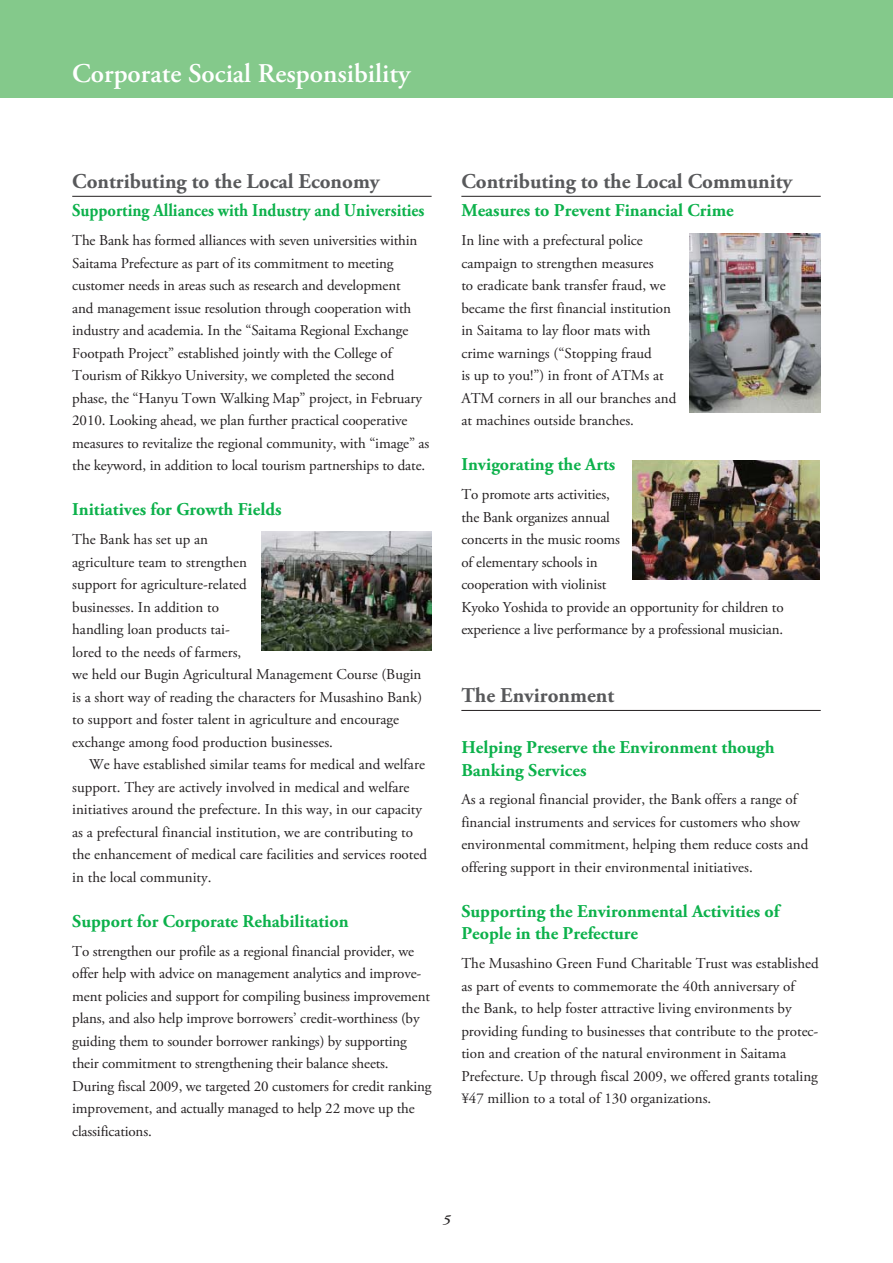
<style>
.page{position:relative;width:893px;height:1263px;background:#fff}
.page>*{position:absolute;margin:0;border:0;box-sizing:border-box;transform-origin:0 0}
.t1{font:600 27px "Adobe Garamond Pro";color:#fff}
.t2{font:700 21px "Adobe Garamond Pro";color:#58595b}
.t3{font:700 18px/22.5px "Adobe Garamond Pro";color:#0cb14b}
.t4{font:700 18px "Adobe Garamond Pro";color:#0cb14b;scale:.92 1}
.t5{font:15px/22.5px "Adobe Garamond Pro";color:#231f20}
.t6{font:italic 600 13.5px "Adobe Garamond Pro";color:#231f20;scale:1.11 1}
</style>
<div class="page">
<hr style="left:72px;top:196px;width:360px;height:1px;background:#231f20">
<hr style="left:461px;top:196px;width:360px;height:1px;background:#231f20">
<hr style="left:461px;top:710px;width:360px;height:1px;background:#231f20">
<img style="left:261px;top:532px;width:171px;height:119px">
<img style="left:689px;top:233px;width:132px;height:180px">
<img style="left:633px;top:460px;width:187px;height:119px">
<div style="left:0;top:0;width:893px;height:98px;background:#84c98b"></div>
<p class="t1" style="left:72px;top:63px;width:339px">Corporate Social Responsibility</p>
<p class="t2" style="left:72px;top:172px;width:309px">Contributing to the Local Economy</p>
<p class="t4" style="left:72px;top:203px;width:384px">Supporting Alliances with Industry and Universities</p>
<p class="t5" style="left:72px;top:231px;width:359px">The Bank has formed alliances with seven universities within Saitama Prefecture as part of its commitment to meeting customer needs in areas such as research and development<br>and management issue resolution through cooperation with industry and academia. In the “Saitama Regional Exchange Footpath Project” established jointly with the College of Tourism of Rikkyo University, we completed the second phase, the “Hanyu Town Walking Map” project, in February 2010. Looking ahead, we plan further practical cooperative measures to revitalize the regional community, with “image” as the keyword, in addition to local tourism partnerships to date.</p>
<p class="t3" style="left:72px;top:500px;width:211px">Initiatives for Growth Fields</p>
<p class="t5" style="left:72px;top:529px;width:137px">The Bank has set up an</p>
<p class="t5" style="left:72px;top:552px;width:176px">agriculture team to strengthen</p>
<p class="t5" style="left:72px;top:574px;width:176px">support for agriculture-related</p>
<p class="t5" style="left:72px;top:597px;width:148px">businesses. In addition to</p>
<p class="t5" style="left:72px;top:619px;width:159px">handling loan products tai-</p>
<p class="t5" style="left:72px;top:642px;width:171px">lored to the needs of farmers,</p>
<p class="t5" style="left:72px;top:664px;width:351px">we held our Bugin Agricultural Management Course (Bugin</p>
<p class="t5" style="left:72px;top:687px;width:351px">is a short way of reading the characters for Musashino Bank)</p>
<p class="t5" style="left:72px;top:709px;width:328px">to support and foster talent in agriculture and encourage</p>
<p class="t5" style="left:72px;top:732px;width:262px">exchange among food production businesses.</p>
<p class="t5" style="left:89px;top:754px;width:337px">We have established similar teams for medical and welfare</p>
<p class="t5" style="left:72px;top:777px;width:339px">support. They are actively involved in medical and welfare</p>
<p class="t5" style="left:72px;top:799px;width:351px">initiatives around the prefecture. In this way, in our capacity</p>
<p class="t5" style="left:72px;top:822px;width:342px">as a prefectural financial institution, we are contributing to</p>
<p class="t5" style="left:72px;top:844px;width:356px">the enhancement of medical care facilities and services rooted</p>
<p class="t5" style="left:72px;top:867px;width:141px">in the local community.</p>
<p class="t3" style="left:72px;top:911px;width:278px">Support for Corporate Rehabilitation</p>
<p class="t5" style="left:72px;top:941px;width:361px">To strengthen our profile as a regional financial provider, we offer help with advice on management analytics and improve&shy;ment policies and support for compiling business improvement plans, and also help improve borrowers’ credit-worthiness (by guiding them to sounder borrower rankings) by supporting their commitment to strengthening their balance sheets.<br>During fiscal 2009, we targeted 20 customers for credit ranking improvement, and actually managed to help 22 move up the classifications.</p>
<p class="t2" style="left:461px;top:172px;width:333px">Contributing to the Local Community</p>
<p class="t3" style="left:461px;top:201px;width:274px">Measures to Prevent Financial Crime</p>
<p class="t5" style="left:461px;top:231px;width:216px">In line with a prefectural police campaign to strengthen measures<br>to eradicate bank transfer fraud, we became the first financial institution in Saitama to lay floor mats with crime warnings (“Stopping fraud<br>is up to you!”) in front of ATMs at ATM corners in all our branches and at machines outside branches.</p>
<p class="t3" style="left:461px;top:455px;width:156px">Invigorating the Arts</p>
<p class="t5" style="left:461px;top:484px;width:324px">To promote arts activities,<br>the Bank organizes annual<br>concerts in the music rooms<br>of elementary schools in<br>cooperation with violinist<br>Kyoko Yoshida to provide an opportunity for children to experience a live performance by a professional musician.</p>
<p class="t2" style="left:461px;top:686px;width:154px">The Environment</p>
<p class="t3" style="left:461px;top:738px;width:315px">Helping Preserve the Environment though<br>Banking Services</p>
<p class="t5" style="left:461px;top:790px;width:348px">As a regional financial provider, the Bank offers a range of financial instruments and services for customers who show environmental commitment, helping them reduce costs and offering support in their environmental initiatives.</p>
<p class="t3" style="left:461px;top:901px;width:319px">Supporting the Environmental Activities of<br>People in the Prefecture</p>
<p class="t5" style="left:461px;top:954px;width:359px">The Musashino Green Fund Charitable Trust was established as part of events to commemorate the 40th anniversary of<br>the Bank, to help foster attractive living environments by providing funding to businesses that contribute to the protec&shy;tion and creation of the natural environment in Saitama Prefecture. Up through fiscal 2009, we offered grants totaling ¥47 million to a total of 130 organizations.</p>
<p class="t6" style="left:443px;top:1215px;width:8px">5</p>
</div>
